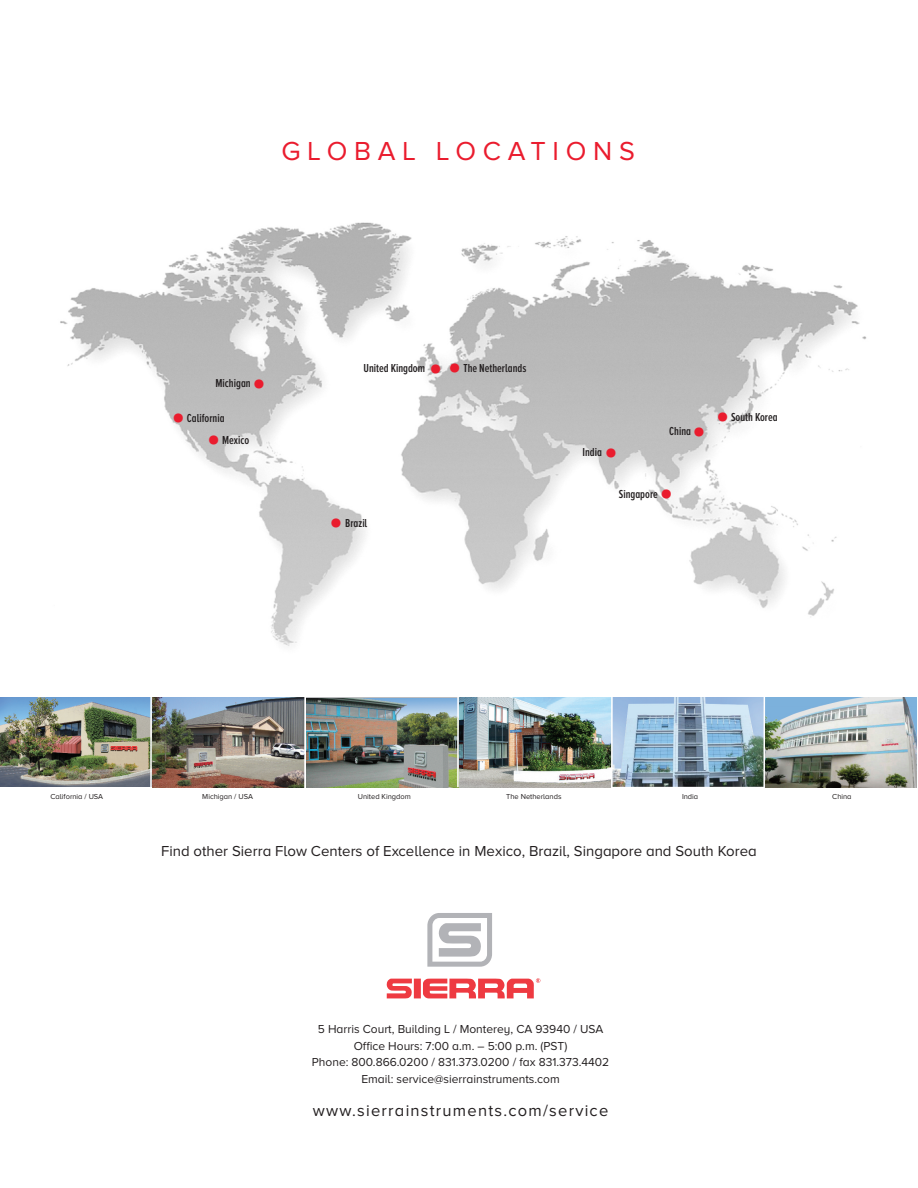
<style>
.page{position:relative;width:918px;height:1188px;background:#fff}
.page>*{position:absolute;margin:0;border:0;box-sizing:border-box;transform-origin:0 0}
.t1{font:42px "Helvetica";color:#ea1c2e}
.t2{font:27px "Proxima Nova";letter-spacing:.25em;color:#ea1c2e}
.t3{font:16.5px "Proxima Nova A";letter-spacing:.075em;color:#231f20}
.t4{font:15px "Proxima Nova A";color:#231f20}
.t5{font:12px/16.5px "Proxima Nova A";color:#231f20;text-align:center}
.t6{font:600 12px "Proxima Nova A Ex Cn";color:#231f20}
.t7{font:7.5px "Proxima Nova A";color:#231f20}
.s1{font-family:"Helvetica";font-weight:400;font-size:42px;color:#ea1c2e}
</style>
<div class="page">
<img style="left:60px;top:222px;width:807px;height:424px">
<svg style="left:387px;top:979px;width:25px;height:19px"></svg>
<div style="left:414px;top:979px;width:7px;height:19px;background:#ee3a41"></div>
<svg style="left:427px;top:913px;width:65px;height:54px"></svg>
<svg style="left:423px;top:978px;width:117px;height:20px"></svg>
<img style="left:0;top:698px;width:150px;height:89px">
<img style="left:152px;top:698px;width:152px;height:89px">
<img style="left:613px;top:698px;width:150px;height:89px">
<img style="left:459px;top:698px;width:152px;height:89px">
<img style="left:306px;top:698px;width:151px;height:89px">
<img style="left:765px;top:698px;width:152px;height:89px">
<h2 class="t2" style="left:282px;top:142px;width:355px">GLOBAL LOCATIONS</h2>
<p class="t6" style="left:216px;top:379px;width:37px">Michigan</p>
<h1 class="t1" style="left:251px;top:360px;width:16px">•</h1>
<p class="t6" style="left:171px;top:414px;width:55px"><span class="s1">•</span> California</p>
<h1 class="t1" style="left:206px;top:416px;width:16px">•</h1>
<p class="t6" style="left:222px;top:436px;width:29px">Mexico</p>
<h1 class="t1" style="left:428px;top:344px;width:35px">••</h1>
<p class="t6" style="left:464px;top:364px;width:64px">The Netherlands</p>
<p class="t6" style="left:363px;top:364px;width:63px">United Kingdom</p>
<p class="t6" style="left:329px;top:519px;width:40px"><span class="s1">•</span> Brazil</p>
<p class="t6" style="left:582px;top:448px;width:21px">India</p>
<h1 class="t1" style="left:604px;top:429px;width:16px">•</h1>
<p class="t6" style="left:669px;top:427px;width:39px"><span class="s1">•</span>China</p>
<p class="t6" style="left:619px;top:490px;width:41px">Singapore</p>
<h1 class="t1" style="left:659px;top:470px;width:16px">•</h1>
<p class="t6" style="left:731px;top:413px;width:48px">South Korea</p>
<h1 class="t1" style="left:715px;top:393px;width:16px">•</h1>
<p class="t7" style="left:51px;top:794px;width:54px">California / USA</p>
<p class="t7" style="left:202px;top:794px;width:52px">Michigan / USA</p>
<p class="t7" style="left:358px;top:794px;width:55px">United Kingdom</p>
<p class="t7" style="left:506px;top:794px;width:57px">The Netherlands</p>
<p class="t7" style="left:682px;top:794px;width:18px">India</p>
<p class="t7" style="left:832px;top:794px;width:21px">China</p>
<p class="t4" style="left:161px;top:846px;width:597px">Find other Sierra Flow Centers of Excellence in Mexico, Brazil, Singapore and South Korea</p>
<p class="t5" style="left:312px;top:1022px;width:299px">5 Harris Court, Building L / Monterey, CA 93940 / USA Office Hours: 7:00 a.m. – 5:00 p.m. (PST)<br>Phone: 800.866.0200 / 831.373.0200 / fax 831.373.4402<br>Email: service@sierrainstruments.com</p>
<h3 class="t3" style="left:313px;top:1105px;width:297px">www.sierrainstruments.com/service</h3>
</div>
